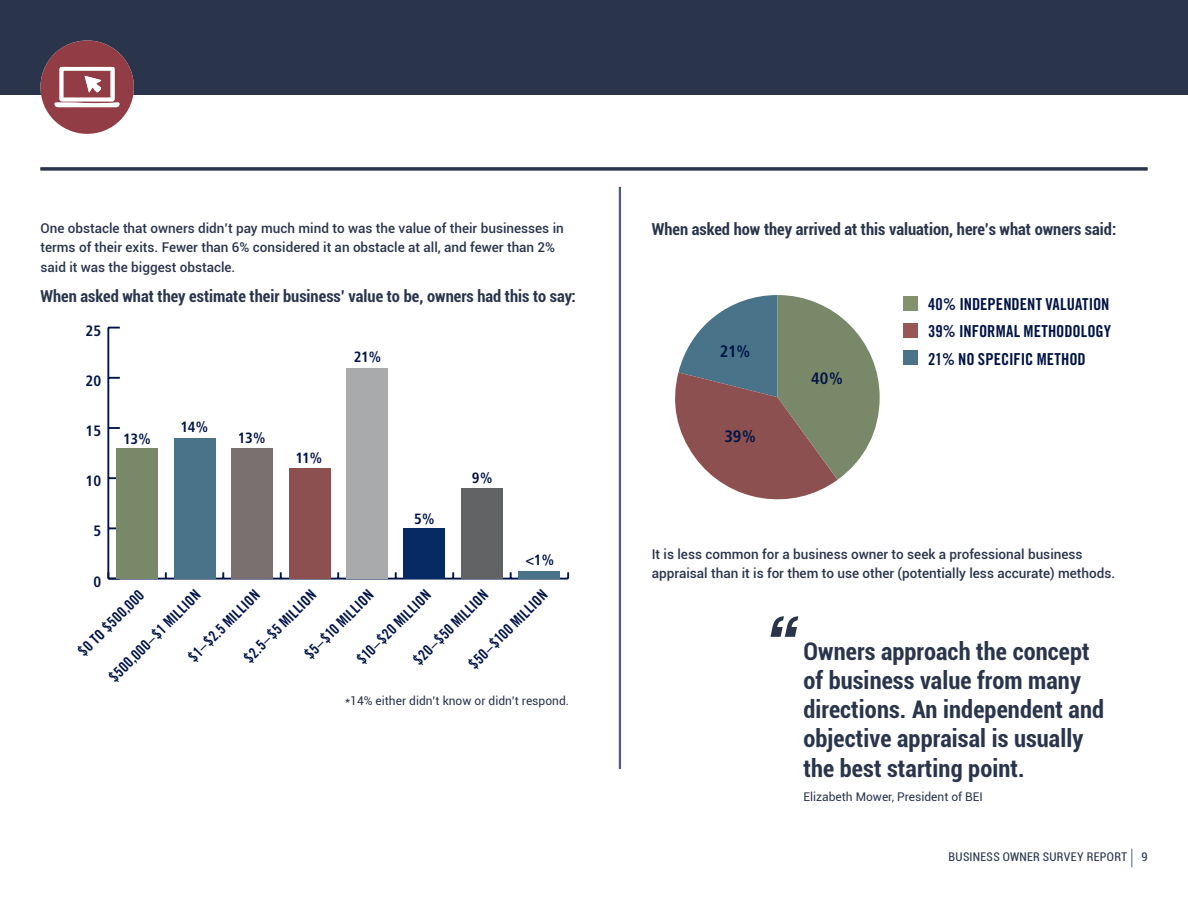
<style>
.page{position:relative;width:1188px;height:918px;background:#fff}
.page>*{position:absolute;margin:0;border:0;box-sizing:border-box;transform-origin:0 0}
.t1{font:italic 500 72.9px "Helvetica Neue";color:#2a354c}
.t2{font:700 condensed 24.3px/29.1px "Roboto";letter-spacing:.005em;color:#2a354c}
.t3{font:700 condensed 16.5px "Roboto";color:#2a354c}
.t4{font:16.5px "Trade Gothic Bold Cond Twenty";color:#001447}
.t5{font:700 condensed 16.5px "Frutiger";color:#001447}
.t6{font:700 condensed 15px "Frutiger";color:#001447}
.t7{font:14.85px "Trade Gothic Bold Cond Twenty";color:#001447}
.t8{font:700 condensed 14.85px "Frutiger";letter-spacing:-.04em;color:#001447}
.t9{font:500 13.5px/19.5px "Roboto";color:#2a354c}
.t10{font:12px "Roboto";color:#2a354c}
.t11{font:condensed 12px "Roboto";letter-spacing:.025em;color:#2a354c}
</style>
<div class="page">
<svg style="left:1131px;top:849px;width:1px;height:18px"></svg>
<div style="left:0;top:0;width:1188px;height:94px;background:#2a354c"></div>
<svg style="left:40px;top:40px;width:94px;height:94px"></svg>
<hr style="left:40px;top:167px;width:1108px;height:3px;background:#2a354c">
<hr style="left:108px;top:578px;width:460px;height:2px;background:#001447">
<svg style="left:165px;top:572px;width:2px;height:6px"></svg>
<svg style="left:222px;top:572px;width:2px;height:6px"></svg>
<svg style="left:280px;top:572px;width:2px;height:6px"></svg>
<svg style="left:337px;top:572px;width:2px;height:6px"></svg>
<svg style="left:395px;top:572px;width:2px;height:6px"></svg>
<svg style="left:452px;top:572px;width:2px;height:6px"></svg>
<svg style="left:510px;top:572px;width:2px;height:6px"></svg>
<svg style="left:567px;top:572px;width:2px;height:7px"></svg>
<hr style="left:107px;top:328px;width:2px;height:251px;background:#001447">
<svg style="left:107px;top:572px;width:13px;height:8px"></svg>
<svg style="left:109px;top:527px;width:7px;height:2px"></svg>
<svg style="left:109px;top:477px;width:7px;height:2px"></svg>
<svg style="left:109px;top:427px;width:11px;height:2px"></svg>
<svg style="left:109px;top:377px;width:11px;height:2px"></svg>
<svg style="left:108px;top:327px;width:12px;height:2px"></svg>
<div style="left:116px;top:448px;width:42px;height:131px;background:#798868"></div>
<div style="left:174px;top:438px;width:41px;height:141px;background:#497389"></div>
<div style="left:231px;top:448px;width:42px;height:131px;background:#79706f"></div>
<div style="left:289px;top:468px;width:41px;height:111px;background:#8b504f"></div>
<div style="left:346px;top:368px;width:42px;height:211px;background:#a9aaab"></div>
<div style="left:404px;top:528px;width:41px;height:51px;background:#062a63"></div>
<div style="left:461px;top:488px;width:42px;height:91px;background:#626364"></div>
<div style="left:519px;top:571px;width:41px;height:8px;background:#497389"></div>
<hr style="left:619px;top:187px;width:2px;height:582px;background:#001447">
<div style="left:903px;top:296px;width:15px;height:15px;background:#83926d"></div>
<div style="left:903px;top:323px;width:15px;height:14px;background:#985754"></div>
<div style="left:903px;top:350px;width:15px;height:15px;background:#497389"></div>
<svg style="left:675px;top:295px;width:205px;height:205px"></svg>
<p class="t9" style="left:40px;top:218px;width:525px">One obstacle that owners didn’t pay much mind to was the value of their businesses in terms of their exits. Fewer than 6% considered it an obstacle at all, and fewer than 2% said it was the biggest obstacle.</p>
<p class="t3" style="left:40px;top:284px;width:537px">When asked what they estimate their business’ value to be, owners had this to say:</p>
<p class="t6" style="left:86px;top:322px;width:17px">25</p>
<p class="t6" style="left:86px;top:372px;width:17px">20</p>
<p class="t6" style="left:86px;top:422px;width:17px">15</p>
<p class="t6" style="left:86px;top:472px;width:17px">10</p>
<p class="t6" style="left:93px;top:522px;width:9px">5</p>
<p class="t6" style="left:93px;top:573px;width:9px">0</p>
<p class="t8" style="left:123px;top:430px;width:29px">13%</p>
<p class="t8" style="left:181px;top:418px;width:29px">14%</p>
<p class="t8" style="left:238px;top:429px;width:29px">13%</p>
<p class="t8" style="left:295px;top:449px;width:28px">11%</p>
<p class="t8" style="left:354px;top:349px;width:29px">21%</p>
<p class="t8" style="left:414px;top:510px;width:22px">5%</p>
<p class="t8" style="left:472px;top:469px;width:22px">9%</p>
<p class="t8" style="left:525px;top:551px;width:30px">&lt;1%</p>
<p class="t7" style="left:74px;top:647px;width:88px;rotate:-45deg">$0 TO $500,000</p>
<p class="t7" style="left:105px;top:673px;width:124px;rotate:-45deg">$500,000–$1 MILLION</p>
<p class="t7" style="left:185px;top:652px;width:95px;rotate:-45deg">$1–$2.5 MILLION</p>
<p class="t7" style="left:409px;top:656px;width:100px;rotate:-45deg">$20–$50 MILLION</p>
<p class="t7" style="left:353px;top:655px;width:99px;rotate:-45deg">$10–$20 MILLION</p>
<p class="t7" style="left:240px;top:653px;width:97px;rotate:-45deg">$2.5–$5 MILLION</p>
<p class="t7" style="left:301px;top:650px;width:92px;rotate:-45deg">$5–$10 MILLION</p>
<p class="t7" style="left:465px;top:660px;width:106px;rotate:-45deg">$50–$100 MILLION</p>
<p class="t10" style="left:345px;top:692px;width:225px">*14% either didn’t know or didn’t respond.</p>
<p class="t3" style="left:652px;top:217px;width:466px">When asked how they arrived at this valuation, here’s what owners said:</p>
<p class="t5" style="left:720px;top:342px;width:32px">21%</p>
<p class="t5" style="left:724px;top:427px;width:33px">39%</p>
<p class="t5" style="left:811px;top:368px;width:33px">40%</p>
<p class="t4" style="left:928px;top:294px;width:183px">40% INDEPENDENT VALUATION</p>
<p class="t4" style="left:928px;top:322px;width:184px">39% INFORMAL METHODOLOGY</p>
<p class="t4" style="left:928px;top:349px;width:159px">21% NO SPECIFIC METHOD</p>
<p class="t9" style="left:652px;top:544px;width:465px">It is less common for a business owner to seek a professional business appraisal than it is for them to use other (potentially less accurate) methods.</p>
<p class="t1" style="left:765px;top:580px;width:34px">“</p>
<p class="t2" style="left:803px;top:636px;width:302px">Owners approach the concept of business value from many directions. An independent and objective appraisal is usually the best starting point.</p>
<p class="t10" style="left:803px;top:789px;width:181px">Elizabeth Mower, President of BEI</p>
<p class="t11" style="left:949px;top:849px;width:200px">BUSINESS OWNER SURVEY REPORT 9</p>
</div>
